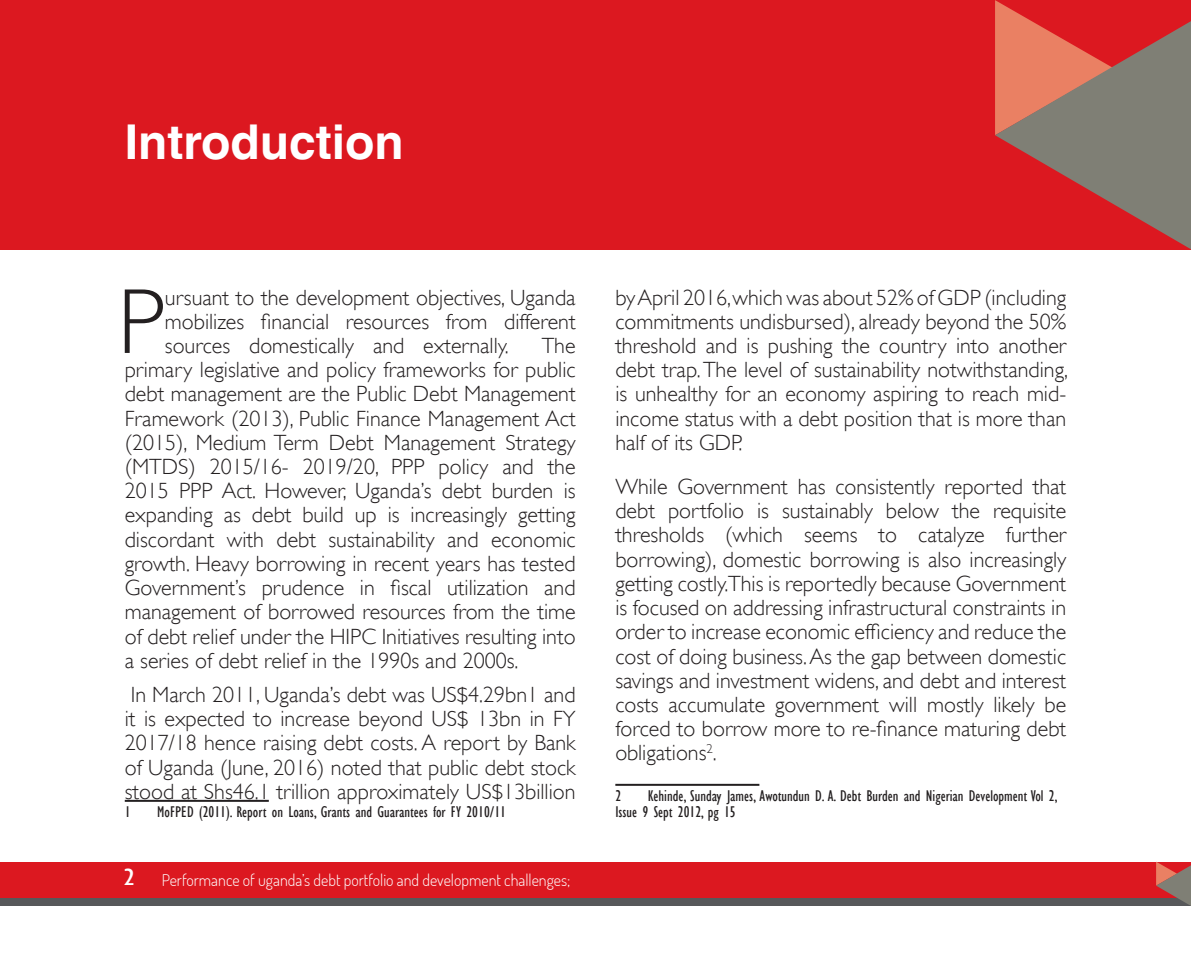
<style>
.page{position:relative;width:1191px;height:953px;background:#fff}
.page>*{position:absolute;margin:0;border:0;box-sizing:border-box;transform-origin:0 0}
.t1{font:300 93px "Gill Sans";color:#231f20}
.t2{font:700 48px "Helvetica LT";color:#fff}
.t3{font:300 22px/24.2px "Gill Sans";color:#231f20;text-align:justify}
.t4{font:condensed 16px/16px "Gill Sans";color:#231f20}
.t5{font:300 16px "Dosis";color:#fff}
.s1{font-family:"Gill Sans";font-weight:400;font-stretch:condensed;font-size:24px}
</style>
<div class="page">
<div style="left:0;top:861px;width:1191px;height:37px;background:#dc1820"></div>
<div style="left:0;top:898px;width:1191px;height:7px;background:#57585a"></div>
<svg style="left:1156px;top:861px;width:35px;height:44px"></svg>
<div style="left:0;top:0;width:1191px;height:249px;background:#dc1820"></div>
<hr style="left:125px;top:799px;width:144px;height:2px;background:#231f20">
<hr style="left:615px;top:783px;width:144px;height:2px;background:#231f20">
<svg style="left:995px;top:0;width:196px;height:249px"></svg>
<p class="t2" style="left:125px;top:113px;width:281px">Introduction</p>
<p class="t1" style="left:117px;top:267px;width:49px">P</p>
<p class="t3" style="left:165px;top:285px;width:412px">ursuant to the development objectives, Uganda mobilizes financial resources from different sources domestically and externally.</p>
<p class="t3" style="left:125px;top:333px;width:452px;text-indent:417px">The primary legislative and policy frameworks for public debt management are the Public Debt Management Framework (2013), Public Finance Management Act (2015), Medium Term Debt Management Strategy (MTDS) 2015/16- 2019/20, PPP policy and the 2015 PPP Act. However, Uganda’s debt burden is expanding as debt build up is increasingly getting discordant with debt sustainability and economic growth. Heavy borrowing in recent years has tested Government’s prudence in fiscal utilization and management of borrowed resources from the time of debt relief under the HIPC Initiatives resulting into a series of debt relief in the 1990s and 2000s.</p>
<p class="t3" style="left:125px;top:682px;width:452px">In March 2011, Uganda’s debt was US$4.29bn1 and it is expected to increase beyond US$ 13bn in FY 2017/18 hence raising debt costs. A report by Bank of Uganda (June, 2016) noted that public debt stock stood at Shs46.1 trillion approximately US$13billion</p>
<p class="t4" style="left:125px;top:803px;width:7px">1</p>
<p class="t4" style="left:157px;top:803px;width:350px">MoFPED (2011). Report on Loans, Grants and Guarantees for FY 2010/11</p>
<p class="t5" style="left:124px;top:869px;width:448px"><span class="s1">2</span> Performance of uganda’s debt portfolio and development challenges;</p>
<p class="t3" style="left:615px;top:285px;width:454px">by April 2016, which was about 52% of GDP (including commitments undisbursed), already beyond the 50% threshold and is pushing the country into another debt trap. The level of sustainability notwithstanding, is unhealthy for an economy aspiring to reach mid&shy;income status with a debt position that is more than half of its GDP.</p>
<p class="t3" style="left:615px;top:474px;width:452px">While Government has consistently reported that debt portfolio is sustainably below the requisite thresholds (which seems to catalyze further borrowing), domestic borrowing is also increasingly getting costly.This is reportedly because Government is focused on addressing infrastructural constraints in order to increase economic efficiency and reduce the cost of doing business. As the gap between domestic savings and investment widens, and debt and interest costs accumulate government will mostly likely be forced to borrow more to re-finance maturing debt obligations<sup>2</sup>.</p>
<p class="t4" style="left:615px;top:787px;width:7px">2</p>
<p class="t4" style="left:615px;top:787px;width:444px;text-indent:32px">Kehinde, Sunday James, Awotundun D. A. Debt Burden and Nigerian Development Vol 2,<br>Issue 9 Sept 2012, pg 15</p>
</div>
